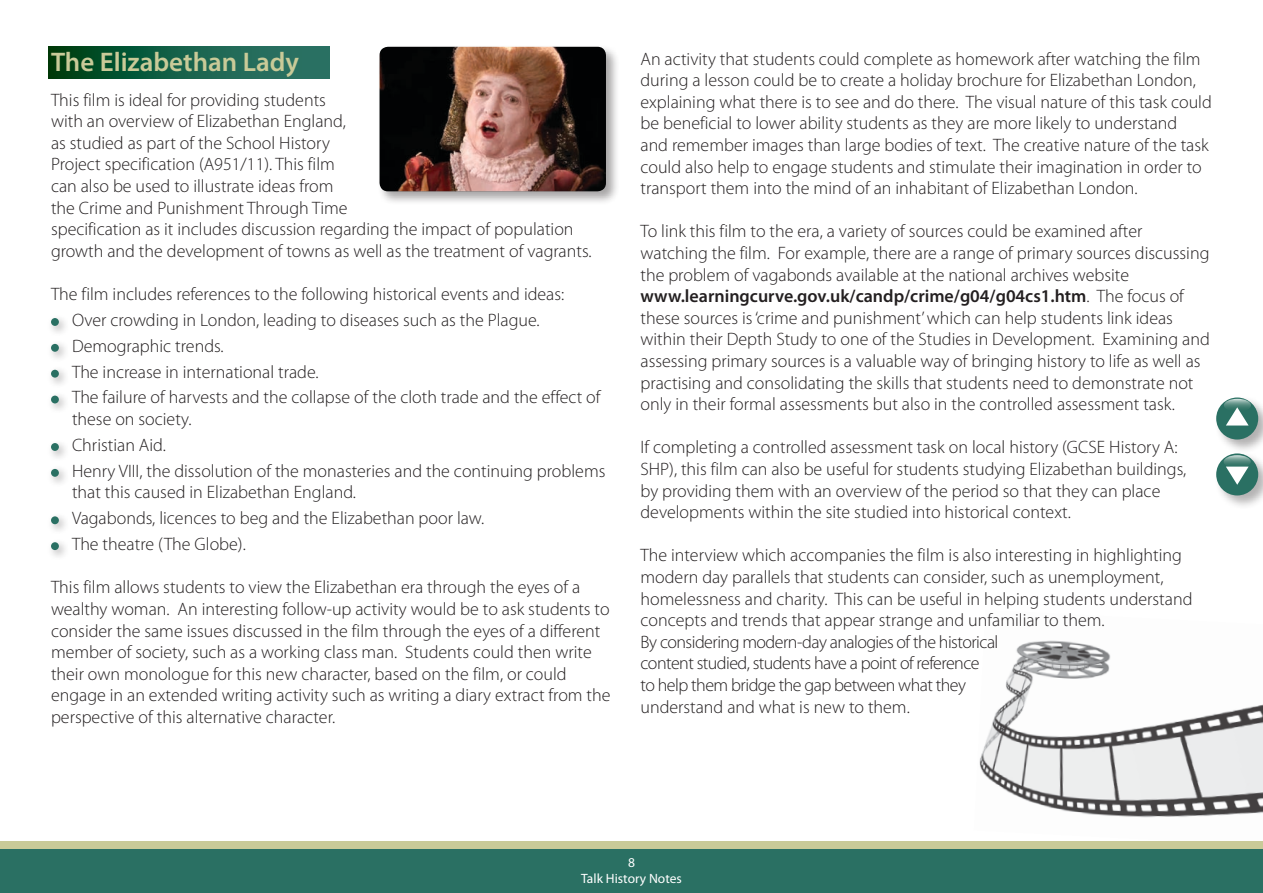
<style>
.page{position:relative;width:1263px;height:893px;background:#fff}
.page>*{position:absolute;margin:0;border:0;box-sizing:border-box;transform-origin:0 0}
.t1{font:600 27px "Myriad Pro";color:#c9ca98}
.t2{font:300 18px/21.6px "Myriad Pro";color:#231f20}
.t3{font:13.5px/16.2px "Myriad Pro";color:#fff;text-align:center}
.s1{font-weight:600}
</style>
<div class="page">
<div style="left:1214px;top:395px;width:49px;height:58px;background:#231f20;opacity:.35"></div>
<div style="left:1216px;top:397px;width:42px;height:42px;background:#2a7063;border-radius:50%"></div>
<div style="left:1214px;top:451px;width:49px;height:58px;background:#231f20;opacity:.34"></div>
<div style="left:1216px;top:453px;width:42px;height:42px;background:#2a7063;border-radius:50%"></div>
<svg style="left:1223px;top:455px;width:28px;height:13px"></svg>
<svg style="left:1226px;top:467px;width:22px;height:18px"></svg>
<svg style="left:1224px;top:399px;width:27px;height:13px"></svg>
<svg style="left:1226px;top:407px;width:22px;height:18px"></svg>
<svg style="left:49px;top:47px;width:280px;height:32px;background:#145e44"></svg>
<img style="left:979px;top:640px;width:284px;height:178px">
<div style="left:46px;top:313px;width:23px;height:23px;background:#231f20;opacity:.39"></div>
<div style="left:51px;top:318px;width:8px;height:8px;background:#2a7063;border-radius:50%"></div>
<div style="left:46px;top:339px;width:23px;height:23px;background:#231f20;opacity:.39"></div>
<div style="left:51px;top:344px;width:8px;height:8px;background:#2a7063;border-radius:50%"></div>
<div style="left:46px;top:364px;width:23px;height:24px;background:#231f20;opacity:.39"></div>
<div style="left:51px;top:370px;width:8px;height:8px;background:#2a7063;border-radius:50%"></div>
<div style="left:46px;top:390px;width:23px;height:24px;background:#231f20;opacity:.39"></div>
<div style="left:51px;top:396px;width:8px;height:7px;background:#2a7063;border-radius:50%"></div>
<div style="left:46px;top:438px;width:23px;height:23px;background:#231f20;opacity:.39"></div>
<div style="left:51px;top:443px;width:8px;height:8px;background:#2a7063;border-radius:50%"></div>
<div style="left:46px;top:464px;width:23px;height:23px;background:#231f20;opacity:.39"></div>
<div style="left:51px;top:469px;width:8px;height:8px;background:#2a7063;border-radius:50%"></div>
<div style="left:46px;top:511px;width:23px;height:23px;background:#231f20;opacity:.39"></div>
<div style="left:51px;top:516px;width:8px;height:8px;background:#2a7063;border-radius:50%"></div>
<div style="left:46px;top:537px;width:23px;height:23px;background:#231f20;opacity:.39"></div>
<div style="left:51px;top:542px;width:8px;height:8px;background:#2a7063;border-radius:50%"></div>
<div style="left:377px;top:45px;width:243px;height:160px;background:#231f20;opacity:.4"></div>
<img style="left:379px;top:47px;width:227px;height:144px">
<div style="left:0;top:841px;width:1263px;height:52px;background:#c9ca98"></div>
<div style="left:0;top:849px;width:1263px;height:44px;background:#2a7063"></div>
<h1 class="t1" style="left:51px;top:45px;width:250px">The Elizabethan Lady</h1>
<p class="t2" style="left:51px;top:89px;width:542px">This film is ideal for providing students<br>with an overview of Elizabethan England,<br>as studied as part of the School History<br>Project specification (A951/11). This film<br>can also be used to illustrate ideas from<br>the Crime and Punishment Through Time<br>specification as it includes discussion regarding the impact of population growth and the development of towns as well as the treatment of vagrants.</p>
<p class="t2" style="left:72px;top:281px;width:530px;line-height:25.8px;text-indent:-21px">The film includes references to the following historical events and ideas:<br>Over crowding in London, leading to diseases such as the Plague.<br>Demographic trends.<br>The increase in international trade.<br>The failure of harvests and the collapse of the cloth trade and the effect of</p>
<p class="t2" style="left:72px;top:406px;width:535px;line-height:25.8px">these on society.<br>Christian Aid.<br>Henry VIII, the dissolution of the monasteries and the continuing problems</p>
<p class="t2" style="left:72px;top:480px;width:414px;line-height:25.8px">that this caused in Elizabethan England.<br>Vagabonds, licences to beg and the Elizabethan poor law.<br>The theatre (The Globe).</p>
<p class="t2" style="left:51px;top:577px;width:561px">This film allows students to view the Elizabethan era through the eyes of a wealthy woman. An interesting follow-up activity would be to ask students to consider the same issues discussed in the film through the eyes of a different member of society, such as a working class man. Students could then write their own monologue for this new character, based on the film, or could engage in an extended writing activity such as writing a diary extract from the perspective of this alternative character.</p>
<p class="t2" style="left:640px;top:48px;width:573px">An activity that students could complete as homework after watching the film during a lesson could be to create a holiday brochure for Elizabethan London, explaining what there is to see and do there. The visual nature of this task could be beneficial to lower ability students as they are more likely to understand<br>and remember images than large bodies of text. The creative nature of the task could also help to engage students and stimulate their imagination in order to transport them into the mind of an inhabitant of Elizabethan London.</p>
<p class="t2" style="left:640px;top:221px;width:571px">To link this film to the era, a variety of sources could be examined after watching the film. For example, there are a range of primary sources discussing the problem of vagabonds available at the national archives website <span class="s1">www.learningcurve.gov.uk/candp/crime/g04/g04cs1.htm</span>. The focus of these sources is ‘crime and punishment’ which can help students link ideas within their Depth Study to one of the Studies in Development. Examining and assessing primary sources is a valuable way of bringing history to life as well as practising and consolidating the skills that students need to demonstrate not only in their formal assessments but also in the controlled assessment task.</p>
<p class="t2" style="left:640px;top:437px;width:547px">If completing a controlled assessment task on local history (GCSE History A:<br>SHP), this film can also be useful for students studying Elizabethan buildings, by providing them with an overview of the period so that they can place developments within the site studied into historical context.</p>
<p class="t2" style="left:640px;top:545px;width:553px">The interview which accompanies the film is also interesting in highlighting modern day parallels that students can consider, such as unemployment, homelessness and charity. This can be useful in helping students understand concepts and trends that appear strange and unfamiliar to them.<br>By considering modern-day analogies of the historical<br>content studied, students have a point of reference<br>to help them bridge the gap between what they<br>understand and what is new to them.</p>
<p class="t3" style="left:581px;top:854px;width:102px">8<br>Talk History Notes</p>
</div>
